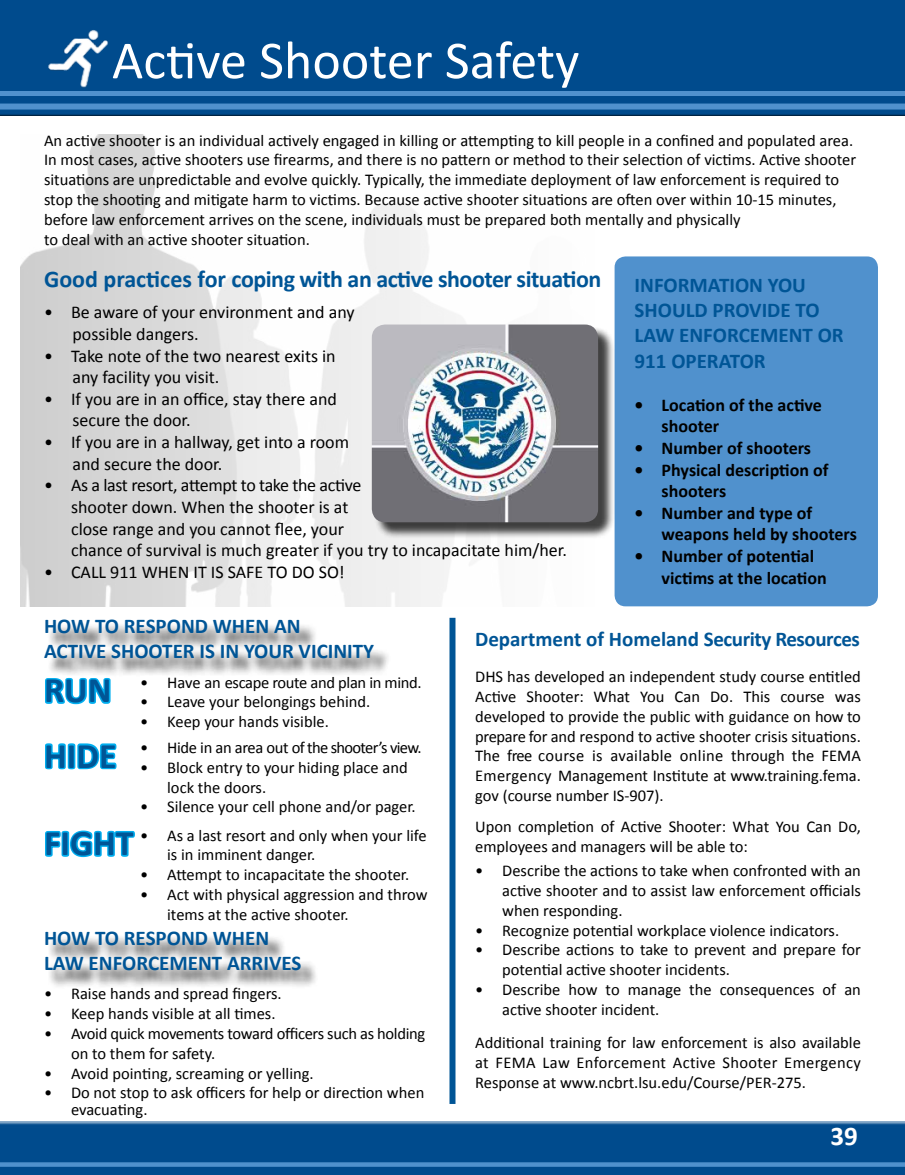
<style>
.page{position:relative;width:905px;height:1175px;background:#fff}
.page>*{position:absolute;margin:0;border:0;box-sizing:border-box;transform-origin:0 0}
.t1{font:54px "Calibri";color:#fff}
.t2{font:700 36px "Calibri";color:#005596}
.t3{font:700 27px "Calibri";color:#fff}
.t4{font:700 24px "Calibri";letter-spacing:-.02em;color:#005596}
.t5{font:700 21px/25.2px "Calibri";color:#005596}
.t6{font:18px/21.6px "Calibri";color:#000}
.t7{font:700 18px/21.6px "Calibri";color:#000}
.t8{font:16.5px/19.8px "Calibri";color:#000}
.t9{font:16.5px/25.8px "Calibri";letter-spacing:-.02em;color:#000;text-align:center}
.s1{font-weight:700;font-size:36px;color:#005596}
</style>
<div class="page">
<div style="left:0;top:0;width:904px;height:119px;background:#004b8d"></div>
<div style="left:0;top:1120px;width:904px;height:54px;background:#000;opacity:.75"></div>
<svg style="left:0;top:104px;width:904px;height:6px;background:#498bc8"></svg>
<svg style="left:0;top:1162px;width:904px;height:4px;background:#498bc7"></svg>
<hr style="left:0;top:92px;width:904px;height:4px;background:#5091cd">
<div style="left:614px;top:256px;width:264px;height:350px;background:#5091cd;border-radius:11px"></div>
<img style="left:21px;top:135px;width:468px;height:471px">
<div style="left:374px;top:327px;width:240px;height:211px;background:#000;opacity:.75"></div>
<img style="left:372px;top:324px;width:226px;height:198px">
<div style="left:47px;top:622px;width:344px;height:55px;background:#000;opacity:.75"></div>
<div style="left:48px;top:934px;width:271px;height:55px;background:#000;opacity:.75"></div>
<svg style="left:449px;top:618px;width:6px;height:485px;background:#15639e"></svg>
<svg style="left:45px;top:668px;width:68px;height:37px"></svg>
<svg style="left:45px;top:743px;width:72px;height:27px"></svg>
<svg style="left:45px;top:830px;width:90px;height:28px"></svg>
<img style="left:48px;top:30px;width:61px;height:58px">
<h1 class="t1" style="left:112px;top:26px;width:469px">Active Shooter Safety</h1>
<p class="t8" style="left:44px;top:130px;width:813px">An active shooter is an individual actively engaged in killing or attempting to kill people in a confined and populated area.<br>In most cases, active shooters use firearms, and there is no pattern or method to their selection of victims. Active shooter situations are unpredictable and evolve quickly. Typically, the immediate deployment of law enforcement is required to stop the shooting and mitigate harm to victims. Because active shooter situations are often over within 10-15 minutes, before law enforcement arrives on the scene, individuals must be prepared both mentally and physically<br>to deal with an active shooter situation.</p>
<h3 class="t4" style="left:44px;top:263px;width:559px">Good practices for coping with an active shooter situation</h3>
<p class="t6" style="left:72px;top:302px;width:284px;text-indent:-28px">• Be aware of your environment and any possible dangers.</p>
<p class="t6" style="left:72px;top:345px;width:265px;text-indent:-28px">• Take note of the two nearest exits in any facility you visit.</p>
<p class="t6" style="left:72px;top:388px;width:266px;text-indent:-28px">• If you are in an office, stay there and secure the door.</p>
<p class="t6" style="left:72px;top:431px;width:278px;text-indent:-28px">• If you are in a hallway, get into a room and secure the door.</p>
<p class="t6" style="left:71px;top:474px;width:497px;text-indent:-27px">• As a last resort, attempt to take the active<br>shooter down. When the shooter is at<br>close range and you cannot flee, your<br>chance of survival is much greater if you try to incapacitate him/her.</p>
<p class="t6" style="left:44px;top:561px;width:302px">• CALL 911 WHEN IT IS SAFE TO DO SO!</p>
<p class="t5" style="left:634px;top:272px;width:210px">INFORMATION YOU<br>SHOULD PROVIDE TO<br>LAW ENFORCEMENT OR<br>911 OPERATOR</p>
<p class="t7" style="left:661px;top:394px;width:162px;text-indent:-27px">• Location of the active shooter</p>
<p class="t7" style="left:634px;top:437px;width:178px">• Number of shooters</p>
<p class="t7" style="left:661px;top:459px;width:168px;text-indent:-27px">• Physical description of shooters</p>
<p class="t7" style="left:661px;top:502px;width:197px;text-indent:-27px">• Number and type of weapons held by shooters</p>
<p class="t7" style="left:661px;top:545px;width:167px;text-indent:-27px">• Number of potential victims at the location</p>
<p class="t5" style="left:44px;top:613px;width:331px">HOW TO RESPOND WHEN AN<br>ACTIVE SHOOTER IS IN YOUR VICINITY</p>
<p class="t9" style="left:44px;top:669px;width:379px"><span class="s1">RUN</span> • Have an escape route and plan in mind.</p>
<p class="t8" style="left:140px;top:692px;width:232px">• Leave your belongings behind.</p>
<p class="t9" style="left:44px;top:709px;width:379px">• Keep your hands visible.<br><span class="s1">HIDE</span> • Hide in an area out of the shooter’s view.</p>
<p class="t8" style="left:167px;top:757px;width:242px;text-indent:-27px">• Block entry to your hiding place and lock the doors.</p>
<p class="t8" style="left:140px;top:797px;width:277px">• Silence your cell phone and/or pager.</p>
<p class="t8" style="left:167px;top:825px;width:261px;text-indent:-27px">• As a last resort and only when your life is in imminent danger.</p>
<p class="t8" style="left:140px;top:865px;width:270px">• Attempt to incapacitate the shooter.</p>
<p class="t8" style="left:167px;top:884px;width:262px;text-indent:-27px">• Act with physical aggression and throw items at the active shooter.</p>
<h2 class="t2" style="left:44px;top:820px;width:91px">FIGHT</h2>
<p class="t5" style="left:44px;top:925px;width:259px">HOW TO RESPOND WHEN<br>LAW ENFORCEMENT ARRIVES</p>
<p class="t8" style="left:44px;top:984px;width:239px">• Raise hands and spread fingers.</p>
<p class="t8" style="left:44px;top:1003px;width:233px">• Keep hands visible at all times.</p>
<p class="t9" style="left:71px;top:1023px;width:356px;line-height:19.8px;text-align:left;text-indent:-27px">• Avoid quick movements toward officers such as holding on to them for safety.</p>
<p class="t8" style="left:44px;top:1063px;width:271px">• Avoid pointing, screaming or yelling.</p>
<p class="t8" style="left:71px;top:1084px;width:355px;line-height:16.8px;text-indent:-27px">• Do not stop to ask officers for help or direction when evacuating.</p>
<p class="t5" style="left:475px;top:626px;width:386px">Department of Homeland Security Resources</p>
<p class="t8" style="left:475px;top:667px;width:387px;text-align:justify">DHS has developed an independent study course entitled Active Shooter: What You Can Do. This course was developed to provide the public with guidance on how to prepare for and respond to active shooter crisis situations.<br>The free course is available online through the FEMA Emergency Management Institute at www.training.fema. gov (course number IS-907).</p>
<p class="t8" style="left:475px;top:816px;width:387px">Upon completion of Active Shooter: What You Can Do, employees and managers will be able to:</p>
<p class="t8" style="left:502px;top:860px;width:360px;text-align:justify;text-indent:-27px">• Describe the actions to take when confronted with an active shooter and to assist law enforcement officials when responding.</p>
<p class="t8" style="left:475px;top:920px;width:365px">• Recognize potential workplace violence indicators.</p>
<p class="t8" style="left:502px;top:940px;width:360px;text-indent:-27px">• Describe actions to take to prevent and prepare for potential active shooter incidents.</p>
<p class="t8" style="left:502px;top:979px;width:360px;text-indent:-27px">• Describe how to manage the consequences of an active shooter incident.</p>
<p class="t8" style="left:475px;top:1033px;width:387px;text-align:justify">Additional training for law enforcement is also available at FEMA Law Enforcement Active Shooter Emergency Response at www.ncbrt.lsu.edu/Course/PER-275.</p>
<h3 class="t3" style="left:830px;top:1119px;width:29px">39</h3>
</div>
